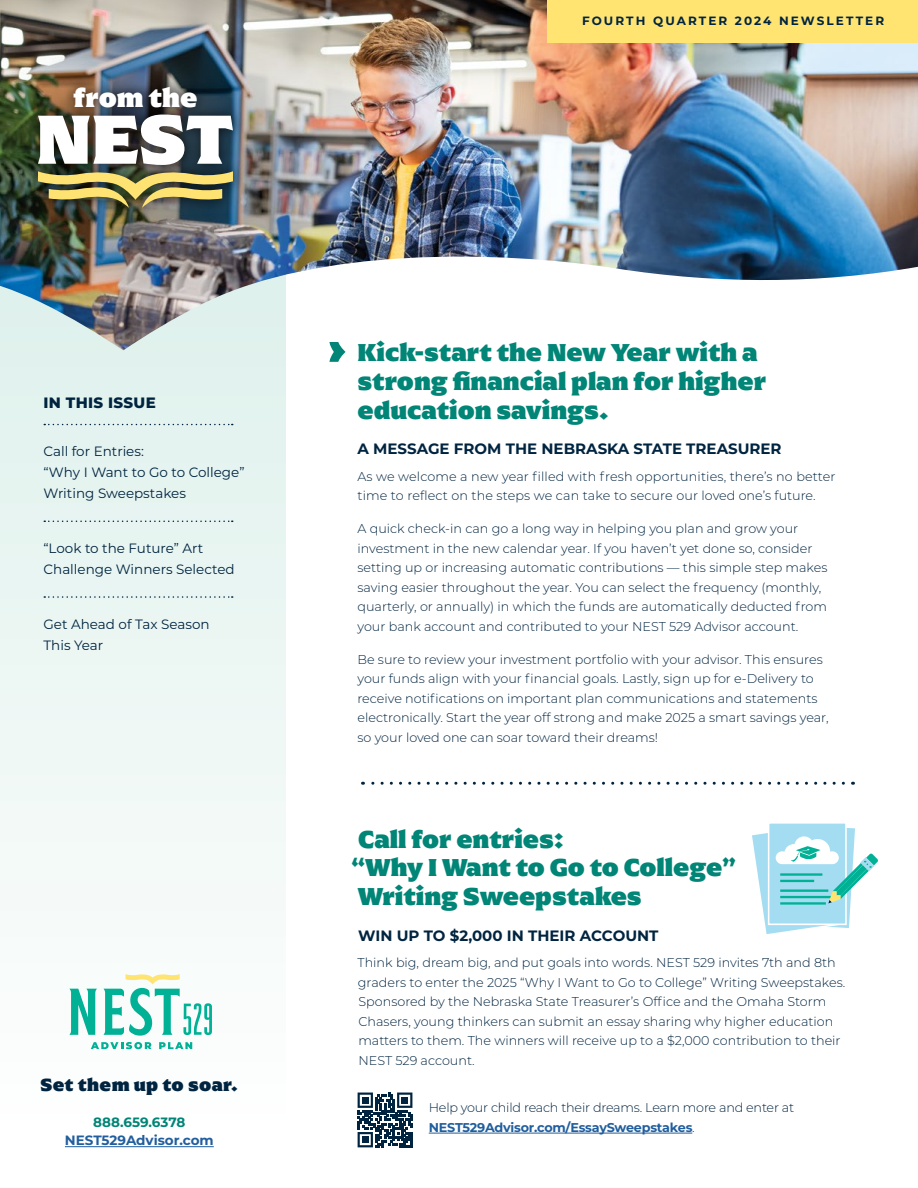
<style>
.page{position:relative;width:918px;height:1188px;background:#fff}
.page>*{position:absolute;margin:0;border:0;box-sizing:border-box;transform-origin:0 0}
.t1{font:900 27.3px "Arpona";color:#fff}
.t2{font:900 25.5px/28.5px "Arpona";color:#008576}
.t3{font:900 18.3px "Arpona";letter-spacing:.02em;color:#002440}
.t4{font:700 15px "Montserrat";color:#002440}
.t5{font:800 15px "Montserrat";letter-spacing:.02em;color:#002440}
.t6{font:13.5px/21px "Montserrat";color:#002440}
.t7{font:700 13.5px "Montserrat";color:#215e9e}
.t8{font:700 13.5px "Montserrat";color:#008576}
.t9{font:300 12.75px/19.5px "Montserrat";color:#002440}
.t10{font:700 12px "Montserrat";letter-spacing:.175em;color:#002440}
.s1{font-weight:700;color:#215e9e}
</style>
<div class="page">
<div style="left:0;top:264px;width:286px;height:924px;background:linear-gradient(to bottom,#ddf0eb,#fff)"></div>
<img style="left:0;top:0;width:918px;height:350px">
<div style="left:26px;top:75px;width:219px;height:143px;background:#000;opacity:.75"></div>
<svg style="left:38px;top:115px;width:195px;height:50px"></svg>
<img style="left:38px;top:171px;width:195px;height:37px">
<svg style="left:91px;top:1042px;width:60px;height:7px"></svg>
<svg style="left:159px;top:1042px;width:33px;height:7px"></svg>
<svg style="left:69px;top:989px;width:28px;height:46px"></svg>
<svg style="left:103px;top:974px;width:109px;height:62px"></svg>
<hr style="left:65px;top:1146px;width:149px;height:1px;background:#215e9e">
<svg style="left:362px;top:782px;width:481px;height:3px"></svg>
<div style="left:547px;top:0;width:371px;height:42px;background:#ffe471"></div>
<svg style="left:44px;top:424px;width:189px;height:1px"></svg>
<svg style="left:44px;top:521px;width:189px;height:1px"></svg>
<svg style="left:44px;top:596px;width:189px;height:2px"></svg>
<svg style="left:329px;top:342px;width:17px;height:20px"></svg>
<svg style="left:752px;top:823px;width:126px;height:111px"></svg>
<hr style="left:429px;top:1133px;width:263px;height:1px;background:#215e9e">
<svg style="left:358px;top:1093px;width:55px;height:54px"></svg>
<div style="left:362px;top:1097px;width:7px;height:7px;background:#002440"></div>
<div style="left:401px;top:1097px;width:7px;height:7px;background:#002440"></div>
<div style="left:362px;top:1136px;width:7px;height:7px;background:#002440"></div>
<h1 class="t1" style="left:73px;top:81px;width:125px">from the</h1>
<p class="t5" style="left:44px;top:391px;width:114px">IN THIS ISSUE</p>
<p class="t6" style="left:44px;top:441px;width:203px">Call for Entries:<br>“Why I Want to Go to College”<br>Writing Sweepstakes</p>
<p class="t6" style="left:44px;top:537px;width:193px">“Look to the Future” Art<br>Challenge Winners Selected</p>
<p class="t6" style="left:44px;top:613px;width:168px">Get Ahead of Tax Season<br>This Year</p>
<h3 class="t3" style="left:40px;top:1073px;width:199px">Set them up to soar.</h3>
<p class="t8" style="left:93px;top:1113px;width:94px">888.659.6378</p>
<p class="t7" style="left:65px;top:1131px;width:150px">NEST529Advisor.com</p>
<p class="t10" style="left:582px;top:12px;width:304px">FOURTH QUARTER 2024 NEWSLETTER</p>
<h2 class="t2" style="left:357px;top:338px;width:410px">Kick-start the New Year with a strong financial plan for higher education savings.</h2>
<p class="t4" style="left:357px;top:438px;width:426px">A MESSAGE FROM THE NEBRASKA STATE TREASURER</p>
<p class="t9" style="left:357px;top:466px;width:480px">As we welcome a new year filled with fresh opportunities, there’s no better time to reflect on the steps we can take to secure our loved one’s future.</p>
<p class="t9" style="left:357px;top:519px;width:472px">A quick check-in can go a long way in helping you plan and grow your investment in the new calendar year. If you haven’t yet done so, consider setting up or increasing automatic contributions — this simple step makes saving easier throughout the year. You can select the frequency (monthly, quarterly, or annually) in which the funds are automatically deducted from your bank account and contributed to your NEST 529 Advisor account.</p>
<p class="t9" style="left:357px;top:649px;width:473px">Be sure to review your investment portfolio with your advisor. This ensures your funds align with your financial goals. Lastly, sign up for e-Delivery to receive notifications on important plan communications and statements electronically. Start the year off strong and make 2025 a smart savings year, so your loved one can soar toward their dreams!</p>
<h2 class="t2" style="left:351px;top:825px;width:386px">Call for entries:<br>“Why I Want to Go to College”<br>Writing Sweepstakes</h2>
<p class="t4" style="left:358px;top:925px;width:302px">WIN UP TO $2,000 IN THEIR ACCOUNT</p>
<p class="t9" style="left:358px;top:952px;width:489px">Think big, dream big, and put goals into words. NEST 529 invites 7th and 8th graders to enter the 2025 “Why I Want to Go to College” Writing Sweepstakes.<br>Sponsored by the Nebraska State Treasurer’s Office and the Omaha Storm Chasers, young thinkers can submit an essay sharing why higher education matters to them. The winners will receive up to a $2,000 contribution to their NEST 529 account.</p>
<p class="t9" style="left:429px;top:1098px;width:367px">Help your child reach their dreams. Learn more and enter at<br><span class="s1">NEST529Advisor.com/EssaySweepstakes</span>.</p>
</div>
